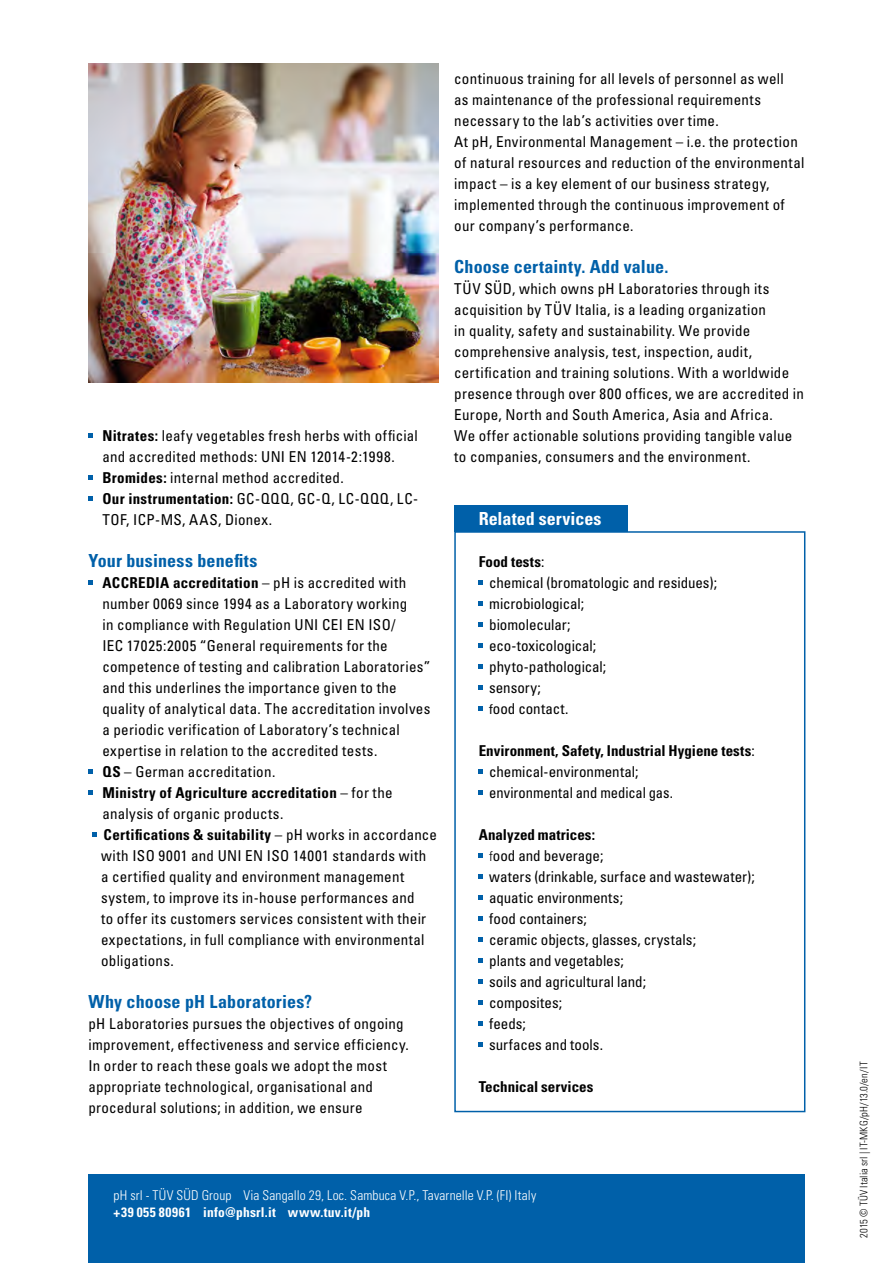
<style>
.page{position:relative;width:893px;height:1263px;background:#fff}
.page>*{position:absolute;margin:0;border:0;box-sizing:border-box;transform-origin:0 0}
.t1{font:700 condensed 18px "Univers LT Std";letter-spacing:.01em;color:#0060a9}
.t2{font:700 condensed 18px "Univers LT Std";letter-spacing:.005em;color:#fff}
.t3{font:condensed 15px/21px "Univers LT Std";letter-spacing:.02em;color:#000}
.t4{font:condensed 15px/21px "Univers LT Std";color:#000}
.t5{font:condensed 15px/21px "Univers LT Std";letter-spacing:-.005em;color:#000}
.t6{font:700 condensed 15px "Univers LT Std";color:#000}
.t7{font:300 condensed 13.5px "Univers LT Std";letter-spacing:.015em;color:#fff}
.t8{font:700 condensed 13.5px "Univers LT Std";letter-spacing:.025em;color:#fff}
.t9{font:300 condensed 10.5px "Univers LT Std";letter-spacing:.01em;color:#000}
.s1{font-weight:700}
.s2{font-size:13.5px}
.s3{font-weight:300;font-size:13.5px}
</style>
<div class="page">
<svg style="left:88px;top:434px;width:5px;height:4px"></svg>
<svg style="left:88px;top:476px;width:5px;height:4px"></svg>
<svg style="left:88px;top:496px;width:5px;height:5px"></svg>
<svg style="left:88px;top:580px;width:5px;height:5px"></svg>
<svg style="left:88px;top:770px;width:5px;height:4px"></svg>
<svg style="left:88px;top:790px;width:5px;height:5px"></svg>
<svg style="left:93px;top:832px;width:4px;height:5px"></svg>
<div style="left:454px;top:531px;width:351px;height:581px;border:2px solid #0060a9"></div>
<div style="left:454px;top:506px;width:173px;height:26px;background:#0060a9"></div>
<svg style="left:479px;top:580px;width:4px;height:5px"></svg>
<svg style="left:479px;top:602px;width:4px;height:4px"></svg>
<svg style="left:479px;top:622px;width:4px;height:5px"></svg>
<svg style="left:479px;top:644px;width:4px;height:4px"></svg>
<svg style="left:479px;top:664px;width:4px;height:5px"></svg>
<svg style="left:479px;top:686px;width:4px;height:4px"></svg>
<svg style="left:479px;top:706px;width:4px;height:5px"></svg>
<svg style="left:479px;top:770px;width:4px;height:4px"></svg>
<svg style="left:479px;top:790px;width:4px;height:5px"></svg>
<svg style="left:479px;top:854px;width:4px;height:4px"></svg>
<svg style="left:479px;top:874px;width:4px;height:5px"></svg>
<svg style="left:479px;top:896px;width:4px;height:4px"></svg>
<svg style="left:479px;top:917px;width:4px;height:4px"></svg>
<svg style="left:479px;top:938px;width:4px;height:4px"></svg>
<svg style="left:479px;top:959px;width:4px;height:4px"></svg>
<svg style="left:479px;top:980px;width:4px;height:4px"></svg>
<svg style="left:479px;top:1001px;width:4px;height:4px"></svg>
<svg style="left:479px;top:1022px;width:4px;height:4px"></svg>
<svg style="left:479px;top:1043px;width:4px;height:4px"></svg>
<div style="left:88px;top:1174px;width:717px;height:89px;background:#0060a9"></div>
<img style="left:88px;top:63px;width:350px;height:320px">
<p class="t3" style="left:102px;top:425px;width:317px"><span class="s1">Nitrates:</span> leafy vegetables fresh herbs with official and accredited methods: UNI EN 12014-2:1998.<br><span class="s1">Bromides:</span> internal method accredited.<br><span class="s1">Our instrumentation:</span> GC-QQQ, GC-Q, LC-QQQ, LC-TOF, ICP-MS, AAS, Dionex.</p>
<p class="t1" style="left:88px;top:550px;width:171px">Your business benefits</p>
<p class="t3" style="left:101px;top:572px;width:337px"><span class="s1">ACCREDIA accreditation</span> – pH is accredited with number 0069 since 1994 as a Laboratory working<br>in compliance with Regulation UNI CEI EN ISO/<br>IEC 17025:2005 “General requirements for the competence of testing and calibration Laboratories” and this underlines the importance given to the quality of analytical data. The accreditation involves a periodic verification of Laboratory’s technical expertise in relation to the accredited tests.<br><span class="s1">QS</span> – German accreditation.<br><span class="s1">Ministry of Agriculture accreditation</span> – for the analysis of organic products.<br><span class="s1">Certifications &amp; suitability</span> – pH works in accordance with ISO 9001 and UNI EN ISO 14001 standards with a certified quality and environment management system, to improve its in-house performances and<br>to offer its customers services consistent with their expectations, in full compliance with environmental obligations.</p>
<p class="t1" style="left:88px;top:991px;width:225px">Why choose pH Laboratories?</p>
<p class="t3" style="left:88px;top:1013px;width:322px">pH Laboratories pursues the objectives of ongoing improvement, effectiveness and service efficiency.<br>In order to reach these goals we adopt the most appropriate technological, organisational and procedural solutions; in addition, we ensure</p>
<p class="t3" style="left:454px;top:68px;width:351px">continuous training for all levels of personnel as well<br>as maintenance of the professional requirements necessary to the lab’s activities over time.<br>At pH, Environmental Management – i.e. the protection of natural resources and reduction of the environmental impact – is a key element of our business strategy, implemented through the continuous improvement of our company’s performance.</p>
<p class="t1" style="left:454px;top:256px;width:216px">Choose certainty. Add value.</p>
<p class="t3" style="left:454px;top:278px;width:351px">TÜV SÜD, which owns pH Laboratories through its acquisition by TÜV Italia, is a leading organization<br>in quality, safety and sustainability. We provide comprehensive analysis, test, inspection, audit, certification and training solutions. With a worldwide presence through over 800 offices, we are accredited in Europe, North and South America, Asia and Africa.<br>We offer actionable solutions providing tangible value to companies, consumers and the environment.</p>
<p class="t2" style="left:479px;top:508px;width:124px">Related services</p>
<p class="t4" style="left:489px;top:551px;width:230px;text-indent:-10px"><span class="s1">Food tests</span>:<br>chemical (bromatologic and residues); microbiological;<br>biomolecular;<br>eco-toxicological;<br>phyto-pathological;<br>sensory;<br><span class="s2">f</span>ood contact.</p>
<p class="t5" style="left:489px;top:740px;width:267px;text-indent:-10px"><span class="s1">Environment, Safety, Industrial Hygiene tests</span>: chemical-environmental;<br>environmental and medical gas.</p>
<p class="t4" style="left:489px;top:824px;width:267px;text-indent:-10px"><span class="s1">Analyzed matrices:<br></span><span class="s3">f</span>ood and beverage;<br>waters (drinkable, surface and wastewater); aquatic environments;<br>food containers;<br>ceramic objects, glasses, crystals;<br>plants and vegetables;<br>soils and agricultural land;<br>composites;<br>feeds;<br>surfaces and tools.</p>
<p class="t6" style="left:479px;top:1077px;width:116px">Technical services</p>
<p class="t7" style="left:114px;top:1187px;width:424px">pH srl - TÜV SÜD Group Via Sangallo 29, Loc. Sambuca V.P., Tavarnelle V.P. (FI) Italy</p>
<p class="t8" style="left:114px;top:1203px;width:258px">+39 055 80961 info@phsrl.it www.tuv.it/ph</p>
<p class="t9" style="left:858px;top:1238px;width:177px;rotate:-90deg">2015 © TÜV Italia srl | IT-MKG/pH/13.0/en/IT</p>
</div>
